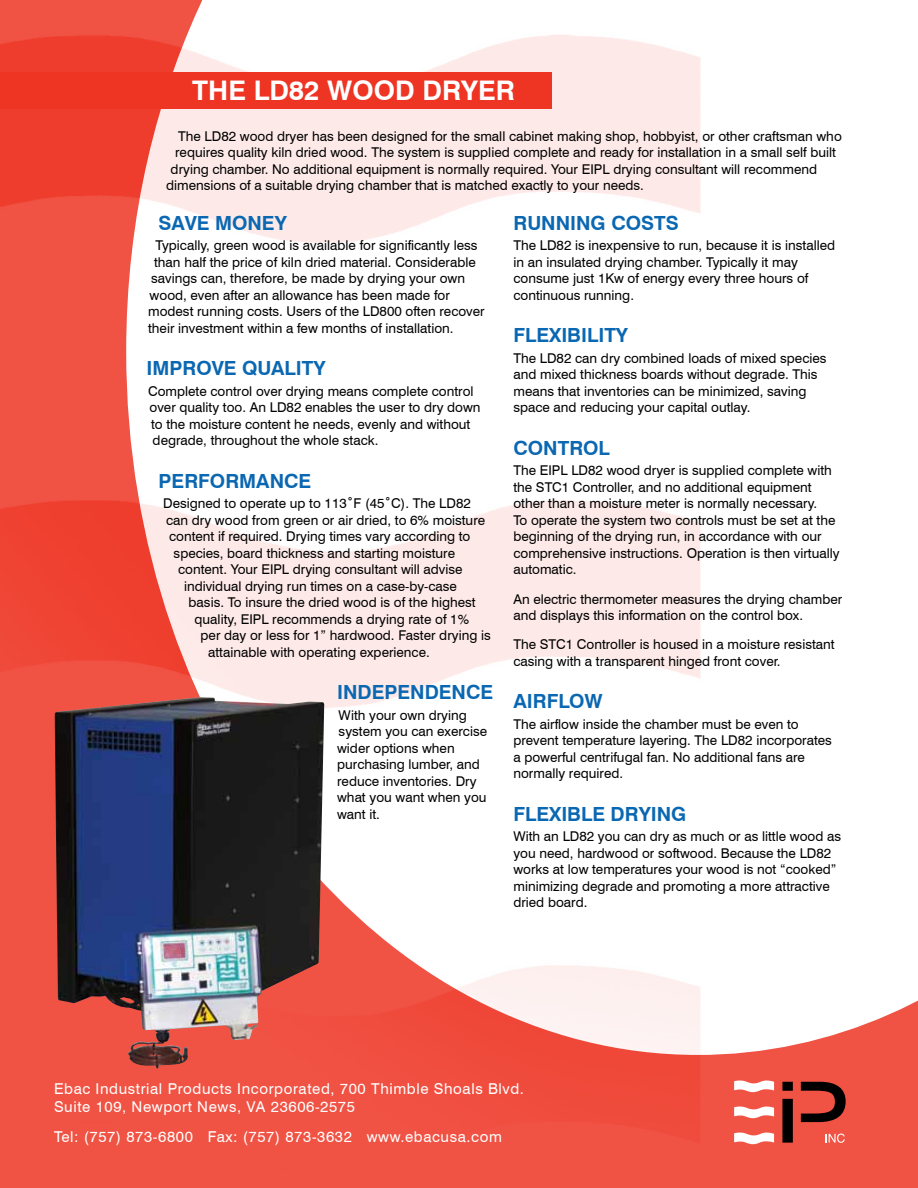
<style>
.page{position:relative;width:918px;height:1188px;background:#fff}
.page>*{position:absolute;margin:0;border:0;box-sizing:border-box;transform-origin:0 0}
.t1{font:700 27px "Swiss 721 BT";color:#fff}
.t2{font:700 19.5px "Swiss 721 BT";color:#0a67b2}
.t3{font:15px/18px "Swiss 721 BT";letter-spacing:.04em;color:#fff}
.t4{font:13.5px/16.5px "Swiss 721 BT";color:#000}
</style>
<div class="page">
<img style="left:0;top:0;width:918px;height:1188px">
<svg style="left:782px;top:1082px;width:11px;height:61px"></svg>
<svg style="left:801px;top:1082px;width:45px;height:40px;background:#782921"></svg>
<svg style="left:826px;top:1134px;width:19px;height:9px"></svg>
<svg style="left:734px;top:1080px;width:40px;height:12px"></svg>
<svg style="left:734px;top:1132px;width:40px;height:12px"></svg>
<svg style="left:734px;top:1106px;width:40px;height:12px"></svg>
<div style="left:0;top:72px;width:552px;height:36px;background:#ee3524"></div>
<img style="left:55px;top:697px;width:269px;height:371px">
<h1 class="t1" style="left:192px;top:74px;width:324px">THE LD82 WOOD DRYER</h1>
<p class="t4" style="left:178px;top:128px;width:665px">The LD82 wood dryer has been designed for the small cabinet making shop, hobbyist, or other craftsman who</p>
<p class="t4" style="left:175px;top:144px;width:662px">requires quality kiln dried wood. The system is supplied complete and ready for installation in a small self built</p>
<p class="t4" style="left:171px;top:161px;width:648px">drying chamber. No additional equipment is normally required. Your EIPL drying consultant will recommend</p>
<p class="t4" style="left:166px;top:177px;width:479px">dimensions of a suitable drying chamber that is matched exactly to your needs.</p>
<h2 class="t2" style="left:159px;top:211px;width:130px">SAVE MONEY</h2>
<p class="t4" style="left:156px;top:237px;width:323px">Typically, green wood is available for significantly less</p>
<p class="t4" style="left:154px;top:254px;width:323px">than half the price of kiln dried material. Considerable</p>
<p class="t4" style="left:151px;top:270px;width:315px">savings can, therefore, be made by drying your own</p>
<p class="t4" style="left:150px;top:287px;width:302px">wood, even after an allowance has been made for</p>
<p class="t4" style="left:148px;top:303px;width:338px">modest running costs. Users of the LD800 often recover</p>
<p class="t4" style="left:148px;top:320px;width:307px">their investment within a few months of installation.</p>
<h2 class="t2" style="left:147px;top:356px;width:181px">IMPROVE QUALITY</h2>
<p class="t4" style="left:148px;top:383px;width:334px">Complete control over drying means complete control over quality too. An LD82 enables the user to dry down to the moisture content he needs, evenly and without degrade, throughout the whole stack.</p>
<h2 class="t2" style="left:159px;top:469px;width:154px">PERFORMANCE</h2>
<p class="t4" style="left:163px;top:495px;width:309px">Designed to operate up to 113˚F (45˚C). The LD82</p>
<p class="t4" style="left:166px;top:512px;width:321px">can dry wood from green or air dried, to 6% moisture</p>
<p class="t4" style="left:169px;top:528px;width:303px">content if required. Drying times vary according to</p>
<p class="t4" style="left:174px;top:545px;width:283px">species, board thickness and starting moisture</p>
<p class="t4" style="left:178px;top:561px;width:286px">content. Your EIPL drying consultant will advise</p>
<p class="t4" style="left:184px;top:578px;width:274px">individual drying run times on a case-by-case</p>
<p class="t4" style="left:189px;top:594px;width:289px">basis. To insure the dried wood is of the highest</p>
<p class="t4" style="left:195px;top:611px;width:276px">quality, EIPL recommends a drying rate of 1%</p>
<p class="t4" style="left:201px;top:627px;width:292px">per day or less for 1” hardwood. Faster drying is</p>
<p class="t4" style="left:208px;top:644px;width:223px">attainable with operating experience.</p>
<h2 class="t2" style="left:337px;top:680px;width:158px">INDEPENDENCE</h2>
<p class="t4" style="left:337px;top:707px;width:151px">With your own drying system you can exercise wider options when purchasing lumber, and reduce inventories. Dry what you want when you want it.</p>
<h2 class="t2" style="left:513px;top:211px;width:167px">RUNNING COSTS</h2>
<p class="t4" style="left:513px;top:237px;width:323px">The LD82 is inexpensive to run, because it is installed in an insulated drying chamber. Typically it may consume just 1Kw of energy every three hours of continuous running.</p>
<h2 class="t2" style="left:513px;top:323px;width:116px">FLEXIBILITY</h2>
<p class="t4" style="left:513px;top:350px;width:315px">The LD82 can dry combined loads of mixed species and mixed thickness boards without degrade. This means that inventories can be minimized, saving space and reducing your capital outlay.</p>
<h2 class="t2" style="left:513px;top:436px;width:98px">CONTROL</h2>
<p class="t4" style="left:513px;top:462px;width:328px">The EIPL LD82 wood dryer is supplied complete with the STC1 Controller, and no additional equipment other than a moisture meter is normally necessary.<br>To operate the system two controls must be set at the beginning of the drying run, in accordance with our comprehensive instructions. Operation is then virtually automatic.</p>
<p class="t4" style="left:513px;top:590px;width:330px">An electric thermometer measures the drying chamber and displays this information on the control box.</p>
<p class="t4" style="left:513px;top:636px;width:323px">The STC1 Controller is housed in a moisture resistant casing with a transparent hinged front cover.</p>
<h2 class="t2" style="left:513px;top:689px;width:91px">AIRFLOW</h2>
<p class="t4" style="left:513px;top:716px;width:320px">The airflow inside the chamber must be even to prevent temperature layering. The LD82 incorporates a powerful centrifugal fan. No additional fans are normally required.</p>
<h2 class="t2" style="left:513px;top:802px;width:175px">FLEXIBLE DRYING</h2>
<p class="t4" style="left:513px;top:828px;width:329px">With an LD82 you can dry as much or as little wood as you need, hardwood or softwood. Because the LD82 works at low temperatures your wood is not “cooked” minimizing degrade and promoting a more attractive dried board.</p>
<p class="t3" style="left:54px;top:1079px;width:472px">Ebac Industrial Products Incorporated, 700 Thimble Shoals Blvd.<br>Suite 109, Newport News, VA 23606-2575</p>
<p class="t3" style="left:54px;top:1128px;width:449px">Tel: (757) 873-6800 Fax: (757) 873-3632 www.ebacusa.com</p>
</div>
